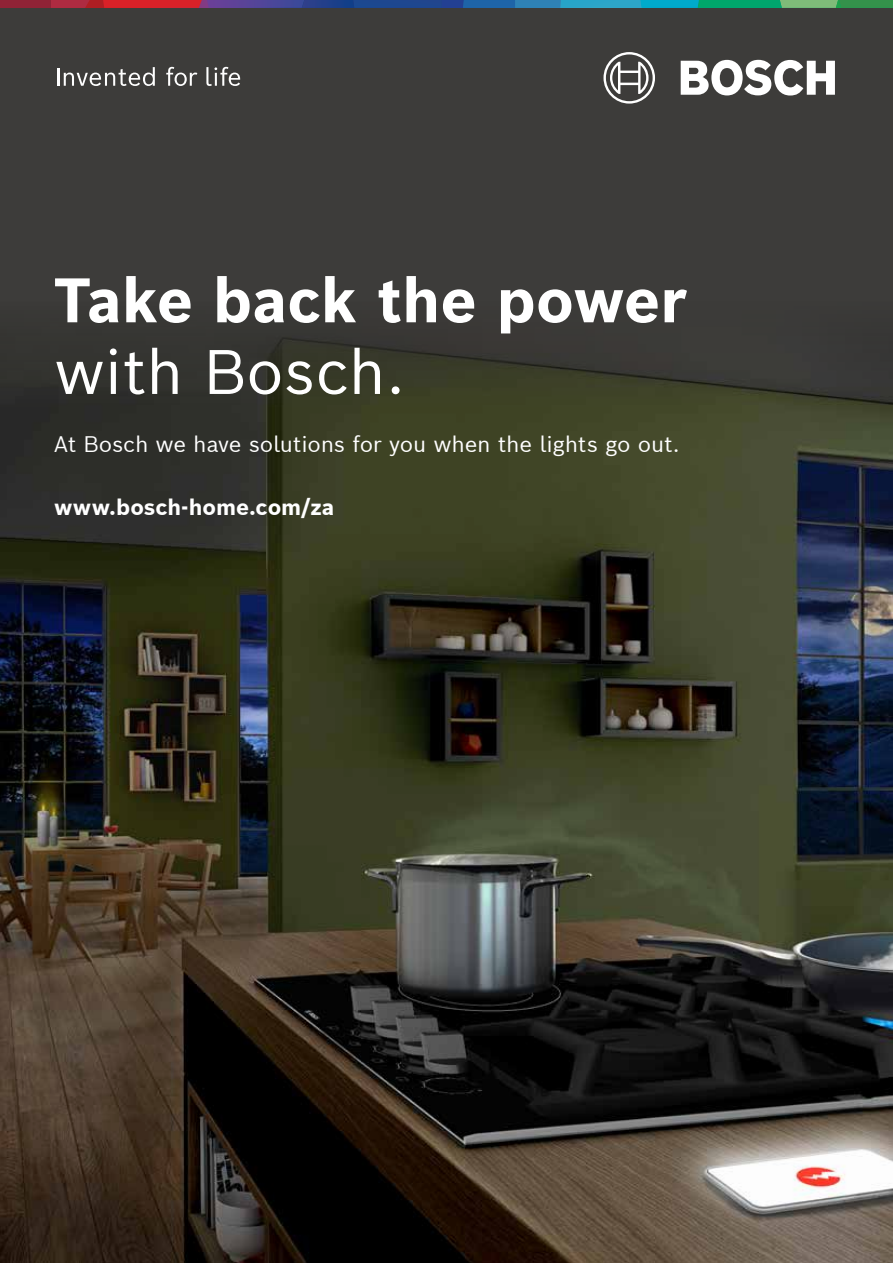
<style>
.page{position:relative;width:893px;height:1263px;background:#3d3c3a}
.page>*{position:absolute;margin:0;border:0;box-sizing:border-box;transform-origin:0 0}
.t1{font:700 61.35px "Bosch Sans";color:#fff}
.t2{font:61.35px "Bosch Sans";color:#fff}
.t3{font:21.9px "Bosch Sans";letter-spacing:-.01em;color:#fff}
.t4{font:700 21.9px "Bosch Sans";letter-spacing:-.005em;color:#fff}
</style>
<div class="page">
<img style="left:0;top:337px;width:893px;height:926px">
<div style="left:0;top:0;width:51px;height:8px;background:#902336"></div>
<svg style="left:51px;top:0;width:842px;height:8px;background:#486a82"></svg>
<svg style="left:681px;top:60px;width:154px;height:36px"></svg>
<svg style="left:603px;top:52px;width:52px;height:52px"></svg>
<svg style="left:57px;top:67px;width:98px;height:19px"></svg>
<svg style="left:166px;top:67px;width:31px;height:19px"></svg>
<svg style="left:206px;top:67px;width:34px;height:19px"></svg>
<h1 class="t1" style="left:54px;top:259px;width:634px">Take back the power</h1>
<h1 class="t2" style="left:54px;top:330px;width:353px">with Bosch.</h1>
<p class="t3" style="left:54px;top:429px;width:627px">At Bosch we have solutions for you when the lights go out.</p>
<p class="t4" style="left:54px;top:492px;width:282px">www.bosch-home.com/za</p>
</div>
